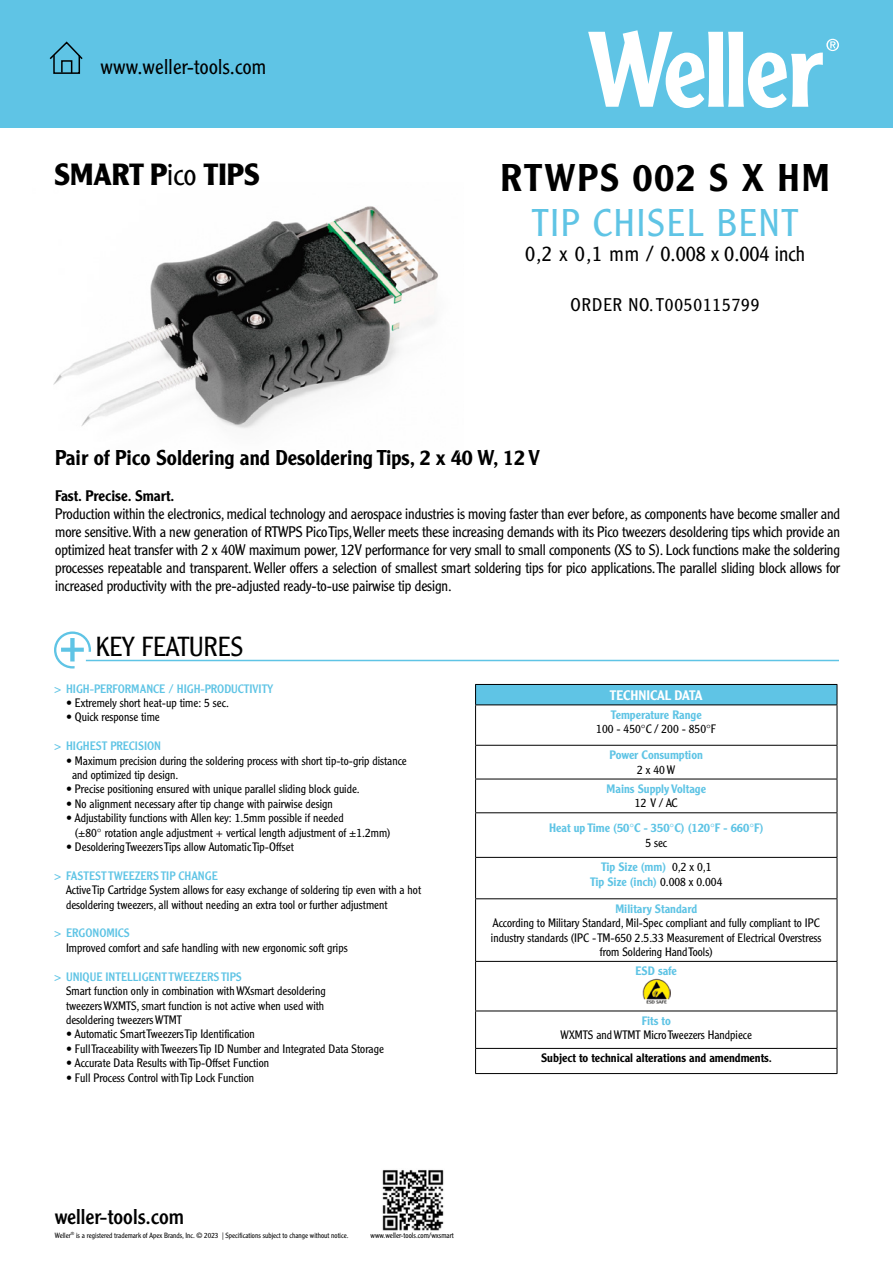
<style>
.page{position:relative;width:893px;height:1263px;background:#fff}
.page>*{position:absolute;margin:0;border:0;box-sizing:border-box;transform-origin:0 0}
.t1{font:300 37.8px "Clearface Gothic LT Std";letter-spacing:.05em;color:#5fc4e5}
.t2{font:500 37.8px "Clearface Gothic LT Std";letter-spacing:.05em;color:#000}
.t3{font:700 30px "Clearface Gothic LT Std";color:#000}
.t4{font:300 27px "Clearface Gothic LT Std";color:#000}
.t5{font:500 21px "Clearface Gothic LT Std";color:#000}
.t6{font:300 21px "Clearface Gothic LT Std";letter-spacing:.01em;color:#000}
.t7{font:21px "Clearface Gothic LT Std";color:#000}
.t8{font:300 18px "Clearface Gothic LT Std";letter-spacing:.05em;color:#000}
.t9{font:300 15px/18px "Clearface Gothic LT Std";letter-spacing:-.01em;color:#000;text-align:justify}
.t10{font:500 15px "Clearface Gothic LT Std";color:#000}
.t11{font:500 13.5px "Clearface Gothic LT Std";color:#fff}
.t12{font:300 12px/14.4px "Clearface Gothic LT Std";color:#000}
.t13{font:500 12px "Clearface Gothic LT Std";color:#5fc4e5}
.t14{font:12px "Clearface Gothic LT Std";color:#5fc4e5}
.t15{font:500 12px "Clearface Gothic LT Std";color:#000}
.t16{font:300 7.65px "Clearface Gothic LT Std";color:#000}
.t17{font:300 7.35px "Clearface Gothic LT Std";color:#000}
.s1{font-weight:300}
.s2{font-weight:500;color:#5fc4e5}
.s3{font-weight:300;color:#000}
</style>
<div class="page">
<img style="left:53px;top:206px;width:386px;height:223px">
<div style="left:0;top:0;width:893px;height:128px;background:#5fc4e5"></div>
<svg style="left:588px;top:30px;width:251px;height:78px"></svg>
<svg style="left:49px;top:41px;width:34px;height:33px"></svg>
<svg style="left:54px;top:631px;width:37px;height:37px"></svg>
<hr style="left:86px;top:660px;width:753px;height:1px;background:#5fc4e5">
<div style="left:476px;top:684px;width:361px;height:21px;background:#5fc4e5"></div>
<hr style="left:475px;top:684px;width:362px;height:1px;background:#000">
<svg style="left:475px;top:685px;width:1px;height:19px"></svg>
<svg style="left:837px;top:685px;width:1px;height:19px"></svg>
<hr style="left:475px;top:704px;width:362px;height:1px;background:#000">
<hr style="left:475px;top:705px;width:1px;height:40px;background:#000">
<hr style="left:837px;top:705px;width:1px;height:40px;background:#000">
<hr style="left:475px;top:745px;width:362px;height:1px;background:#000">
<hr style="left:475px;top:746px;width:1px;height:33px;background:#000">
<hr style="left:837px;top:746px;width:1px;height:33px;background:#000">
<hr style="left:475px;top:779px;width:362px;height:1px;background:#000">
<hr style="left:475px;top:779px;width:1px;height:33px;background:#000">
<hr style="left:837px;top:779px;width:1px;height:33px;background:#000">
<hr style="left:475px;top:812px;width:362px;height:1px;background:#000">
<hr style="left:475px;top:813px;width:1px;height:44px;background:#000">
<hr style="left:837px;top:813px;width:1px;height:44px;background:#000">
<hr style="left:475px;top:857px;width:362px;height:1px;background:#000">
<hr style="left:475px;top:858px;width:1px;height:40px;background:#000">
<hr style="left:837px;top:858px;width:1px;height:40px;background:#000">
<hr style="left:475px;top:898px;width:362px;height:1px;background:#000">
<hr style="left:475px;top:899px;width:1px;height:62px;background:#000">
<hr style="left:837px;top:899px;width:1px;height:62px;background:#000">
<hr style="left:475px;top:961px;width:362px;height:1px;background:#000">
<hr style="left:475px;top:962px;width:1px;height:48px;background:#000">
<hr style="left:837px;top:962px;width:1px;height:48px;background:#000">
<hr style="left:475px;top:1010px;width:362px;height:1px;background:#000">
<hr style="left:475px;top:1011px;width:1px;height:37px;background:#000">
<hr style="left:837px;top:1011px;width:1px;height:37px;background:#000">
<hr style="left:475px;top:1048px;width:362px;height:1px;background:#000">
<svg style="left:475px;top:1049px;width:1px;height:24px"></svg>
<svg style="left:837px;top:1049px;width:1px;height:24px"></svg>
<hr style="left:475px;top:1073px;width:362px;height:1px;background:#000">
<img style="left:642px;top:978px;width:29px;height:26px">
<img style="left:382px;top:1170px;width:62px;height:61px">
<h3 class="t6" style="left:101px;top:54px;width:167px">www.weller-tools.com</h3>
<h2 class="t3" style="left:54px;top:157px;width:208px">SMART P<span class="s1">ico</span> TIPS</h2>
<h1 class="t2" style="left:500px;top:154px;width:331px">RTWPS 002 S X HM</h1>
<h1 class="t1" style="left:532px;top:200px;width:267px">TIP CHISEL BENT</h1>
<h3 class="t6" style="left:525px;top:241px;width:282px">0,2 x 0,1 mm / 0.008 x 0.004 inch</h3>
<h3 class="t8" style="left:571px;top:294px;width:190px">ORDER NO. T0050115799</h3>
<h3 class="t5" style="left:55px;top:445px;width:486px">Pair of Pico Soldering and Desoldering Tips, 2 x 40 W, 12 V</h3>
<p class="t10" style="left:55px;top:486px;width:121px">Fast. Precise. Smart.</p>
<p class="t9" style="left:55px;top:505px;width:786px">Production within the electronics, medical technology and aerospace industries is moving faster than ever before, as components have become smaller and more sensitive. With a new generation of RTWPS Pico Tips, Weller meets these increasing demands with its Pico tweezers desoldering tips which provide an optimized heat transfer with 2 x 40W maximum power, 12V performance for very small to small components (XS to S). Lock functions make the soldering processes repeatable and transparent. Weller offers a selection of smallest smart soldering tips for pico applications. The parallel sliding block allows for increased productivity with the pre-adjusted ready-to-use pairwise tip design.</p>
<h3 class="t4" style="left:96px;top:630px;width:149px">KEY FEATURES</h3>
<p class="t14" style="left:54px;top:681px;width:221px">&gt; HIGH-PERFORMANCE / HIGH-PRODUCTIVITY</p>
<p class="t12" style="left:66px;top:696px;width:164px">• Extremely short heat-up time: 5 sec.</p>
<p class="t12" style="left:66px;top:710px;width:95px">• Quick response time</p>
<p class="t14" style="left:54px;top:738px;width:109px">&gt; HIGHEST PRECISION</p>
<p class="t12" style="left:72px;top:753px;width:336px;text-indent:-6px">• Maximum precision during the soldering process with short tip-to-grip distance and optimized tip design.</p>
<p class="t12" style="left:66px;top:782px;width:295px">• Precise positioning ensured with unique parallel sliding block guide.</p>
<p class="t12" style="left:66px;top:796px;width:268px">• No alignment necessary after tip change with pairwise design</p>
<p class="t12" style="left:75px;top:811px;width:317px;text-indent:-9px">• Adjustability functions with Allen key: 1.5mm possible if needed<br>(±80° rotation angle adjustment + vertical length adjustment of ±1.2mm)</p>
<p class="t12" style="left:66px;top:840px;width:229px">• Desoldering Tweezers Tips allow Automatic Tip-Offset</p>
<p class="t14" style="left:54px;top:868px;width:165px">&gt; FASTEST TWEEZERS TIP CHANGE</p>
<p class="t12" style="left:66px;top:883px;width:357px">Active Tip Cartridge System allows for easy exchange of soldering tip even with a hot desoldering tweezers, all without needing an extra tool or further adjustment</p>
<p class="t14" style="left:54px;top:926px;width:77px">&gt; ERGONOMICS</p>
<p class="t12" style="left:66px;top:940px;width:283px">Improved comfort and safe handling with new ergonomic soft grips</p>
<p class="t14" style="left:54px;top:969px;width:189px">&gt; UNIQUE INTELLIGENT TWEEZERS TIPS</p>
<p class="t12" style="left:66px;top:984px;width:261px">Smart function only in combination with WXsmart desoldering tweezers WXMTS, smart function is not active when used with desoldering tweezers WTMT</p>
<p class="t12" style="left:66px;top:1027px;width:190px">• Automatic Smart Tweezers Tip Identification</p>
<p class="t12" style="left:66px;top:1041px;width:319px">• Full Traceability with Tweezers Tip ID Number and Integrated Data Storage</p>
<p class="t12" style="left:66px;top:1056px;width:205px">• Accurate Data Results with Tip-Offset Function</p>
<p class="t12" style="left:66px;top:1070px;width:190px">• Full Process Control with Tip Lock Function</p>
<p class="t11" style="left:610px;top:686px;width:94px">TECHNICAL DATA</p>
<p class="t13" style="left:611px;top:707px;width:92px">Temperature Range</p>
<p class="t12" style="left:596px;top:722px;width:121px">100 - 450°C / 200 - 850°F</p>
<p class="t13" style="left:610px;top:747px;width:95px">Power Consumption</p>
<p class="t12" style="left:637px;top:762px;width:39px">2 x 40 W</p>
<p class="t13" style="left:607px;top:781px;width:101px">Mains Supply Voltage</p>
<p class="t12" style="left:635px;top:796px;width:44px">12 V / AC</p>
<p class="t13" style="left:549px;top:820px;width:216px">Heat up Time (50°C - 350°C) (120°F - 660°F)</p>
<p class="t12" style="left:601px;top:830px;width:112px;line-height:24.8px;text-align:center">5 sec<br><span class="s2">Tip Size (mm)</span> 0,2 x 0,1</p>
<p class="t13" style="left:590px;top:874px;width:134px">Tip Size (inch) <span class="s3">0.008 x 0.004</span></p>
<p class="t13" style="left:615px;top:901px;width:83px">Military Standard</p>
<p class="t12" style="left:491px;top:916px;width:332px;text-align:center">According to Military Standard, Mil-Spec compliant and fully compliant to IPC industry standards (IPC - TM-650 2.5.33 Measurement of Electrical Overstress from Soldering Hand Tools)</p>
<p class="t13" style="left:636px;top:964px;width:43px">ESD safe</p>
<p class="t13" style="left:642px;top:1013px;width:31px">Fits to</p>
<p class="t12" style="left:561px;top:1028px;width:193px">WXMTS and WTMT Micro Tweezers Handpiece</p>
<p class="t15" style="left:541px;top:1051px;width:232px">Subject to technical alterations and amendments.</p>
<h3 class="t7" style="left:55px;top:1203px;width:131px">weller-tools.com</h3>
<p class="t17" style="left:55px;top:1230px;width:295px">Weller<sup>®</sup> is a registered trademark of Apex Brands, Inc. © 2023 | Specifications subject to change without notice.</p>
<p class="t16" style="left:371px;top:1230px;width:85px">www.weller-tools.com/wxsmart</p>
</div>
